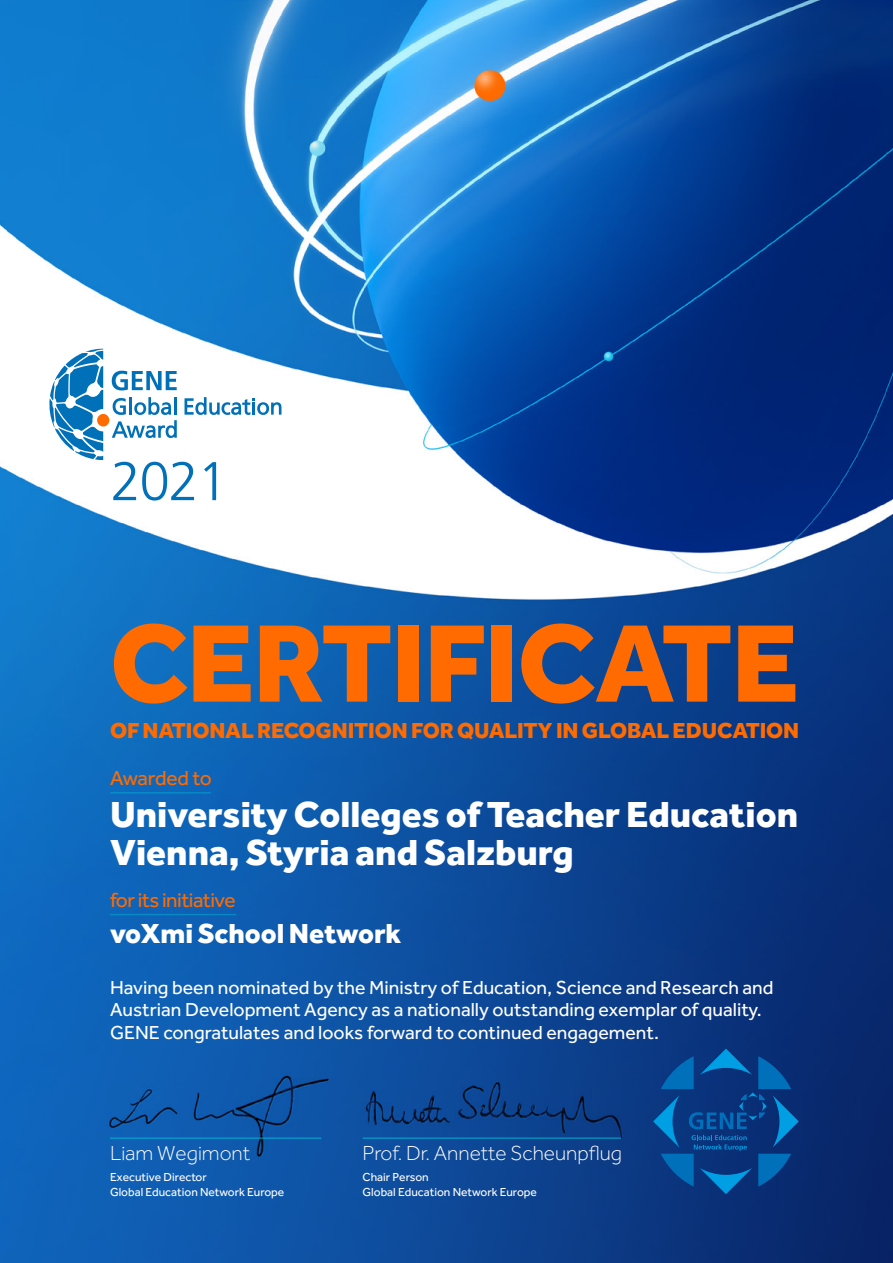
<style>
.page{position:relative;width:893px;height:1263px;background:#fff}
.page>*{position:absolute;margin:0;border:0;box-sizing:border-box;transform-origin:0 0}
.t1{font:800 114px "Effra";letter-spacing:-.01em;color:#ff6b00}
.t2{font:300 54.45px "Frutiger CE";color:#0070ba}
.t3{font:800 37.5px/37.5px "Effra";color:#fff}
.t4{font:800 28.5px "Effra";color:#fff}
.t5{font:800 22.5px "Effra";letter-spacing:-.005em;color:#ff6b00}
.t6{font:300 21px "Effra";color:#fff}
.t7{font:21px "Effra";letter-spacing:-.025em;color:#ff6b00}
.t8{font:19.5px/22.5px "Effra";color:#fff}
.t9{font:12px/15px "Effra";color:#fff}
</style>
<div class="page">
<img style="left:0;top:0;width:893px;height:1263px">
<hr style="left:110px;top:1138px;width:211px;height:1px;background:#00b3d4">
<hr style="left:363px;top:1138px;width:258px;height:1px;background:#00b3d4">
<svg style="left:112px;top:371px;width:65px;height:19px"></svg>
<svg style="left:112px;top:397px;width:65px;height:41px"></svg>
<hr style="left:174px;top:397px;width:3px;height:18px;background:#0071b9">
<svg style="left:185px;top:397px;width:96px;height:18px"></svg>
<svg style="left:49px;top:349px;width:54px;height:111px"></svg>
<div style="left:97px;top:414px;width:12px;height:13px;background:#ff6b00;border-radius:50%"></div>
<svg style="left:653px;top:1048px;width:146px;height:146px;background:#07448c"></svg>
<hr style="left:110px;top:792px;width:101px;height:1px;background:#00b3d4">
<hr style="left:110px;top:914px;width:126px;height:1px;background:#00b3d4">
<h2 class="t2" style="left:111px;top:449px;width:119px">2021</h2>
<h1 class="t1" style="left:110px;top:593px;width:690px">CERTIFICATE</h1>
<p class="t5" style="left:110px;top:716px;width:691px">OF NATIONAL RECOGNITION FOR QUALITY IN GLOBAL EDUCATION</p>
<p class="t7" style="left:110px;top:766px;width:103px">Awarded to</p>
<h3 class="t3" style="left:110px;top:795px;width:690px">University Colleges of Teacher Education<br>Vienna, Styria and Salzburg</h3>
<p class="t7" style="left:110px;top:888px;width:127px">for its initiative</p>
<h3 class="t4" style="left:110px;top:916px;width:293px">voXmi School Network</h3>
<p class="t8" style="left:110px;top:976px;width:665px">Having been nominated by the Ministry of Education, Science and Research and<br>Austrian Development Agency as a nationally outstanding exemplar of quality.<br>GENE congratulates and looks forward to continued engagement.</p>
<p class="t6" style="left:110px;top:1141px;width:142px">Liam Wegimont</p>
<p class="t9" style="left:110px;top:1169px;width:176px">Executive Director<br>Global Education Network Europe</p>
<p class="t6" style="left:363px;top:1141px;width:261px">Prof. Dr. Annette Scheunpflug</p>
<p class="t9" style="left:363px;top:1169px;width:176px">Chair Person<br>Global Education Network Europe</p>
</div>
